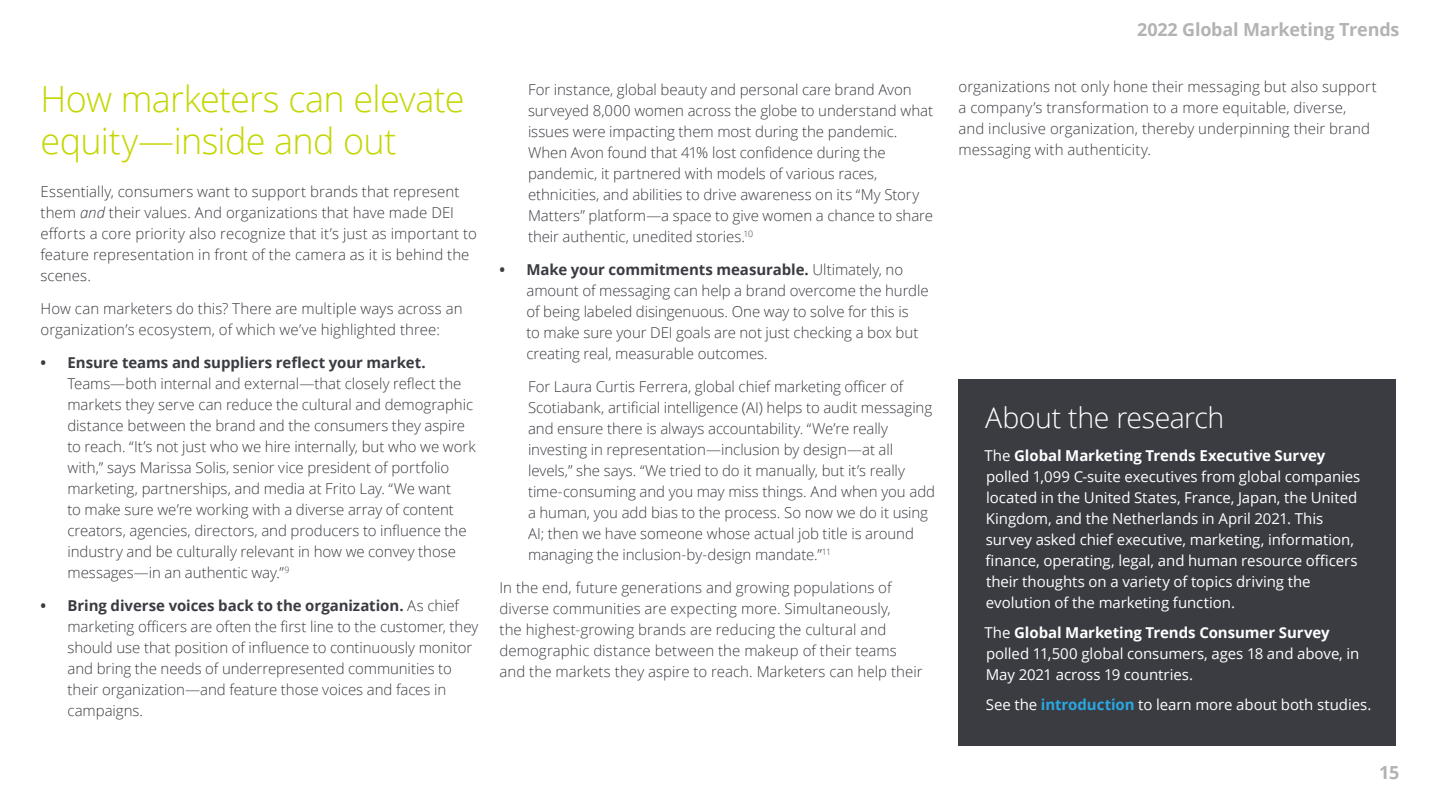
<style>
.page{position:relative;width:1440px;height:810px;background:#fff}
.page>*{position:absolute;margin:0;border:0;box-sizing:border-box;transform-origin:0 0}
.t1{font:300 36px/42px "Open Sans";letter-spacing:-.02em;color:#c4d600}
.t2{font:300 28.5px "Open Sans";letter-spacing:-.015em;color:#fff}
.t3{font:700 18px "Open Sans";letter-spacing:-.01em;color:#b3b3b3}
.t4{font:300 15px/21px "Open Sans";color:#3a3c42}
.t5{font:15px/21px "Open Sans";letter-spacing:-.005em;color:#fff}
.t6{font:700 15px "Open Sans";letter-spacing:-.005em;color:#3a3c42}
.s1{font-style:italic}
.s2{font-weight:700}
.s3{font-weight:700;color:#2aa7e0}
</style>
<div class="page">
<div style="left:958px;top:379px;width:438px;height:366px;background:#3a3c42"></div>
<h1 class="t1" style="left:40px;top:76px;width:426px">How marketers can elevate equity—inside and out</h1>
<p class="t4" style="left:40px;top:181px;width:438px">Essentially, consumers want to support brands that represent them <span class="s1">and</span> their values. And organizations that have made DEI efforts a core priority also recognize that it’s just as important to feature representation in front of the camera as it is behind the scenes.</p>
<p class="t4" style="left:40px;top:298px;width:424px">How can marketers do this? There are multiple ways across an organization’s ecosystem, of which we’ve highlighted three:</p>
<p class="t6" style="left:40px;top:352px;width:387px">• Ensure teams and suppliers reflect your market.</p>
<p class="t4" style="left:68px;top:373px;width:410px">Teams—both internal and external—that closely reflect the markets they serve can reduce the cultural and demographic distance between the brand and the consumers they aspire to reach. “It’s not just who we hire internally, but who we work with,” says Marissa Solis, senior vice president of portfolio marketing, partnerships, and media at Frito Lay. “We want<br>to make sure we’re working with a diverse array of content creators, agencies, directors, and producers to influence the industry and be culturally relevant in how we convey those messages—in an authentic way.”<sup>9</sup></p>
<p class="t4" style="left:68px;top:595px;width:413px;text-indent:-27px"><span class="s2">• Bring diverse voices back to the organization.</span> As chief marketing officers are often the first line to the customer, they should use that position of influence to continuously monitor and bring the needs of underrepresented communities to their organization—and feature those voices and faces in campaigns.</p>
<p class="t4" style="left:528px;top:79px;width:407px">For instance, global beauty and personal care brand Avon surveyed 8,000 women across the globe to understand what issues were impacting them most during the pandemic.<br>When Avon found that 41% lost confidence during the pandemic, it partnered with models of various races, ethnicities, and abilities to drive awareness on its “My Story Matters” platform—a space to give women a chance to share their authentic, unedited stories.<sup>10</sup></p>
<p class="t4" style="left:526px;top:259px;width:404px;text-indent:-27px"><span class="s2">• Make your commitments measurable.</span> Ultimately, no amount of messaging can help a brand overcome the hurdle of being labeled disingenuous. One way to solve for this is<br>to make sure your DEI goals are not just checking a box but creating real, measurable outcomes.</p>
<p class="t4" style="left:528px;top:376px;width:409px">For Laura Curtis Ferrera, global chief marketing officer of Scotiabank, artificial intelligence (AI) helps to audit messaging and ensure there is always accountability. “We’re really investing in representation—inclusion by design—at all levels,” she says. “We tried to do it manually, but it’s really time-consuming and you may miss things. And when you add a human, you add bias to the process. So now we do it using AI; then we have someone whose actual job title is around managing the inclusion-by-design mandate.”<sup>11</sup></p>
<p class="t4" style="left:500px;top:577px;width:425px">In the end, future generations and growing populations of diverse communities are expecting more. Simultaneously,<br>the highest-growing brands are reducing the cultural and demographic distance between the makeup of their teams and the markets they aspire to reach. Marketers can help their</p>
<p class="t3" style="left:1137px;top:17px;width:264px">2022 Global Marketing Trends</p>
<p class="t4" style="left:958px;top:76px;width:420px">organizations not only hone their messaging but also support a company’s transformation to a more equitable, diverse,<br>and inclusive organization, thereby underpinning their brand messaging with authenticity.</p>
<h2 class="t2" style="left:985px;top:398px;width:241px">About the research</h2>
<p class="t5" style="left:985px;top:445px;width:377px">The <span class="s2">Global Marketing Trends Executive Survey </span>polled 1,099 C-suite executives from global companies located in the United States, France, Japan, the United Kingdom, and the Netherlands in April 2021. This survey asked chief executive, marketing, information, finance, operating, legal, and human resource officers their thoughts on a variety of topics driving the evolution of the marketing function.</p>
<p class="t5" style="left:985px;top:622px;width:376px">The <span class="s2">Global Marketing Trends Consumer Survey </span>polled 11,500 global consumers, ages 18 and above, in<br>May 2021 across 19 countries.</p>
<p class="t5" style="left:986px;top:694px;width:387px">See the <span class="s3">introduction</span> to learn more about both studies.</p>
<p class="t3" style="left:1379px;top:760px;width:22px">15</p>
</div>
